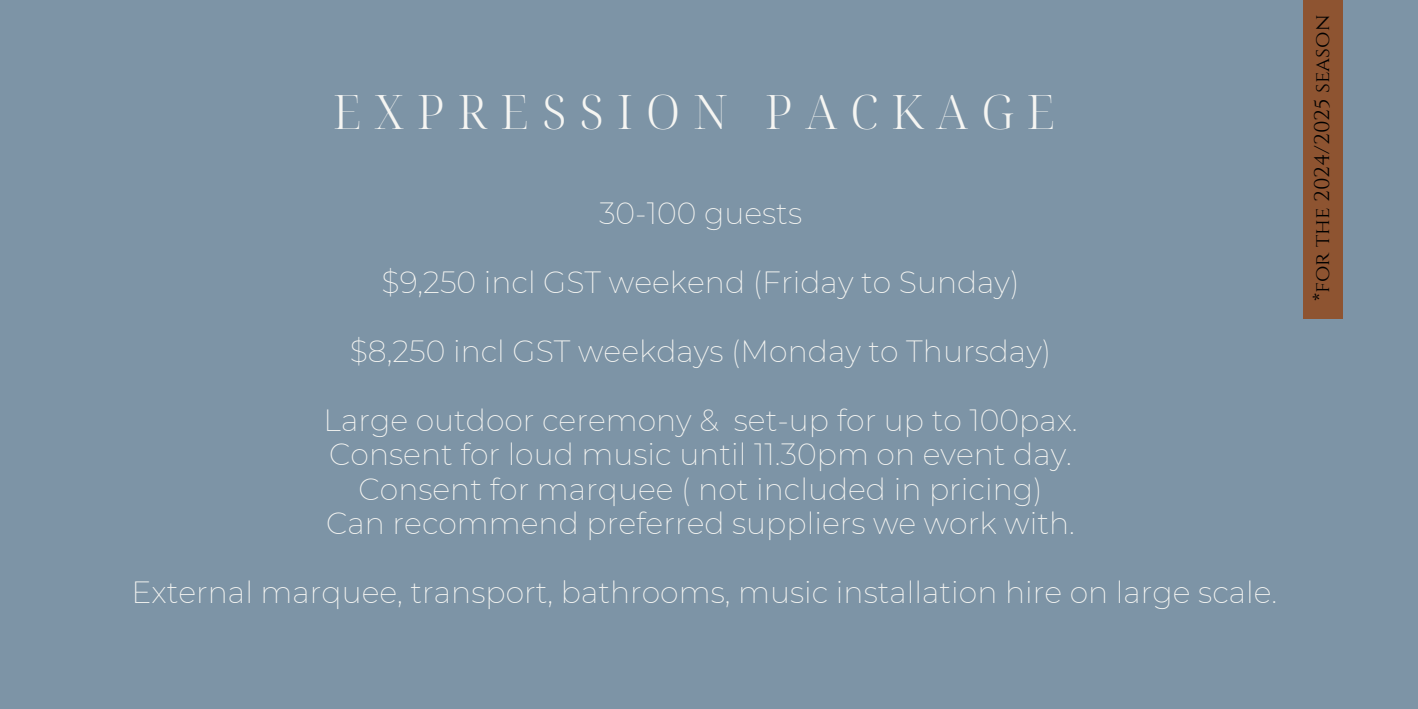
<style>
.page{position:relative;width:1418px;height:709px;background:#7d94a6}
.page>*{position:absolute;margin:0;border:0;box-sizing:border-box;transform-origin:0 0}
.t1{font:300 47.5px "Noto Serif Display";letter-spacing:.27em;color:#f5f5f2}
.t2{font:200 30px "Montserrat";color:#f5f5f2}
.t3{font:21.2px "Cinzel";color:#000}
</style>
<div class="page">
<div style="left:1303px;top:0;width:39px;height:319px;background:#8e5431"></div>
<p class="t1" style="left:333px;top:78px;width:724px">EXPRESSION PACKAGE</p>
<p class="t2" style="left:599px;top:195px;width:204px">30-100 guests</p>
<p class="t2" style="left:381px;top:264px;width:639px">$9,250 incl GST weekend (Friday to Sunday)</p>
<p class="t2" style="left:350px;top:333px;width:703px">$8,250 incl GST weekdays (Monday to Thursday)</p>
<p class="t2" style="left:323px;top:402px;width:755px">Large outdoor ceremony &amp; set-up for up to 100pax.</p>
<p class="t2" style="left:329px;top:436px;width:744px">Consent for loud music until 11.30pm on event day.</p>
<p class="t2" style="left:358px;top:471px;width:685px">Consent for marquee ( not included in pricing)</p>
<p class="t2" style="left:326px;top:505px;width:750px">Can recommend preferred suppliers we work with.</p>
<p class="t2" style="left:131px;top:574px;width:1147px">External marquee, transport, bathrooms, music installation hire on large scale.</p>
<p class="t3" style="left:1308px;top:301px;width:288px;rotate:-90deg">*for the 2024/2025 season</p>
</div>
